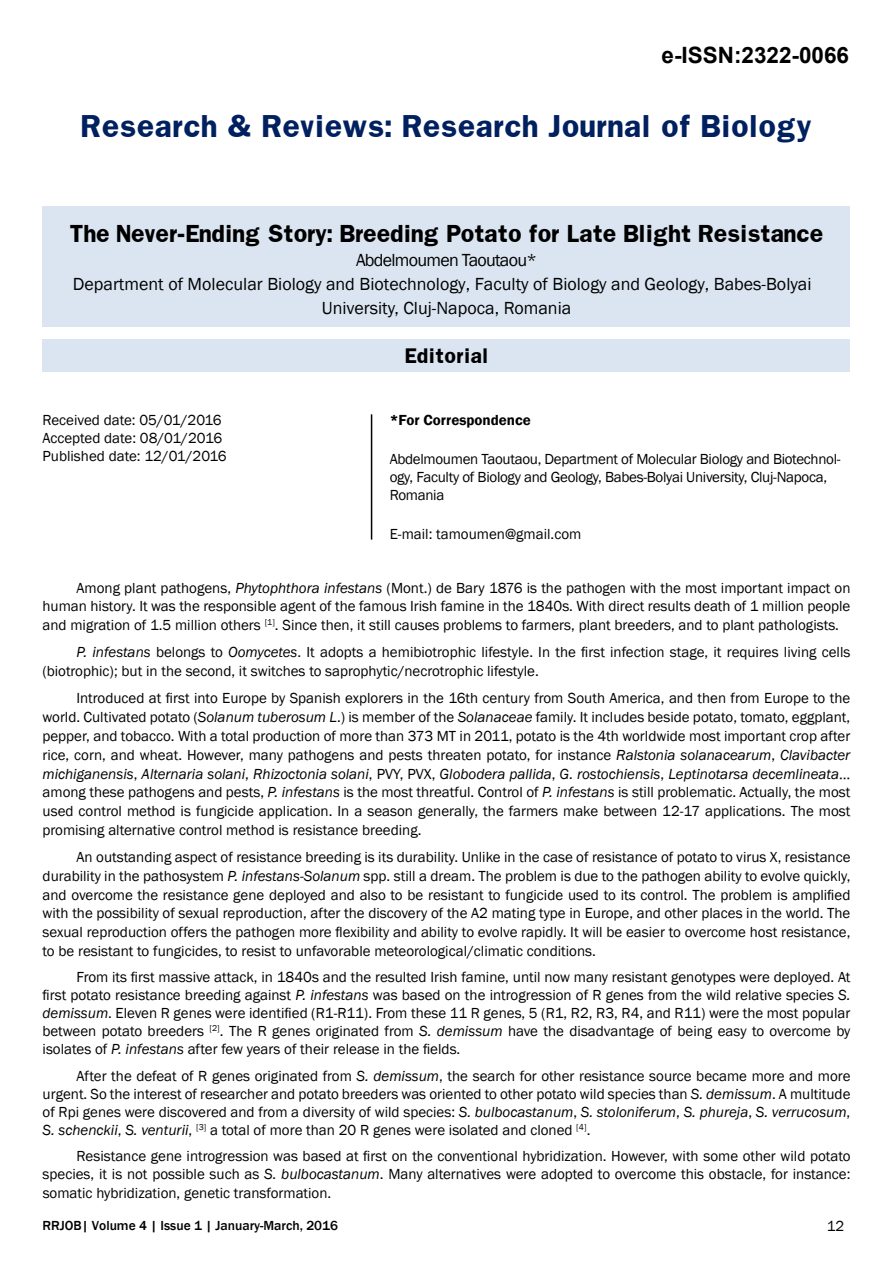
<style>
.page{position:relative;width:893px;height:1263px;background:#fff}
.page>*{position:absolute;margin:0;border:0;box-sizing:border-box;transform-origin:0 0}
.t1{font:700 27px "Franklin";color:#002060}
.t2{font:700 22.5px "Arial";color:#000}
.t3{font:700 21px "Franklin";letter-spacing:-.02em;color:#000}
.t4{font:18px/24px "Franklin Gothic";color:#000;text-align:center}
.t5{font:700 18px "Franklin";color:#000}
.t6{font:15px/18.8px "Franklin Gothic";color:#000;text-align:justify}
.t7{font:15px/18px "Franklin Gothic";letter-spacing:-.02em;color:#000}
.t8{font:600 15px "Franklin Gothic";color:#000}
.t9{font:500 13.5px "Franklin Gothic";color:#000}
.s1{font-style:italic}
</style>
<div class="page">
<div style="left:43px;top:206px;width:807px;height:121px;background:#dbe5f1"></div>
<div style="left:43px;top:339px;width:807px;height:33px;background:#dbe5f1"></div>
<hr style="left:371px;top:414px;width:1px;height:126px;background:#000">
<h2 class="t2" style="left:662px;top:40px;width:189px">e-ISSN:2322-0066</h2>
<h1 class="t1" style="left:81px;top:108px;width:732px">Research &amp; Reviews: Research Journal of Biology</h1>
<h3 class="t3" style="left:69px;top:219px;width:755px">The Never-Ending Story: Breeding Potato for Late Blight Resistance</h3>
<p class="t4" style="left:73px;top:248px;width:740px">Abdelmoumen Taoutaou*<br>Department of Molecular Biology and Biotechnology, Faculty of Biology and Geology, Babes-Bolyai<br>University, Cluj-Napoca, Romania</p>
<p class="t5" style="left:404px;top:344px;width:86px">Editorial</p>
<p class="t6" style="left:43px;top:411px;width:186px;line-height:18px;text-align:left">Received date: 05/01/2016<br>Accepted date: 08/01/2016<br>Published date: 12/01/2016</p>
<p class="t8" style="left:390px;top:411px;width:143px">*For Correspondence</p>
<p class="t7" style="left:390px;top:450px;width:452px">Abdelmoumen Taoutaou, Department of Molecular Biology and Biotechnol&shy;ogy, Faculty of Biology and Geology, Babes-Bolyai University, Cluj-Napoca,<br>Romania</p>
<p class="t6" style="left:390px;top:525px;width:193px">E-mail: tamoumen@gmail.com</p>
<p class="t6" style="left:42px;top:579px;width:809px;text-indent:34px">Among plant pathogens, <span class="s1">Phytophthora infestans</span> (Mont.) de Bary 1876 is the pathogen with the most important impact on human history. It was the responsible agent of the famous Irish famine in the 1840s. With direct results death of 1 million people and migration of 1.5 million others <sup>[1]</sup>. Since then, it still causes problems to farmers, plant breeders, and to plant pathologists.</p>
<p class="t6" style="left:42px;top:643px;width:809px;text-indent:34px"><span class="s1">P. infestans</span> belongs to <span class="s1">Oomycetes</span>. It adopts a hemibiotrophic lifestyle. In the first infection stage, it requires living cells (biotrophic); but in the second, it switches to saprophytic/necrotrophic lifestyle.</p>
<p class="t6" style="left:42px;top:689px;width:810px;text-indent:34px">Introduced at first into Europe by Spanish explorers in the 16th century from South America, and then from Europe to the world. Cultivated potato (<span class="s1">Solanum tuberosum L</span>.) is member of the <span class="s1">Solanaceae</span> family. It includes beside potato, tomato, eggplant, pepper, and tobacco. With a total production of more than 373 MT in 2011, potato is the 4th worldwide most important crop after rice, corn, and wheat. However, many pathogens and pests threaten potato, for instance <span class="s1">Ralstonia solanacearum</span>, <span class="s1">Clavibacter michiganensis</span>, <span class="s1">Alternaria solani</span>, <span class="s1">Rhizoctonia solani</span>, PVY, PVX, <span class="s1">Globodera pallida</span>, <span class="s1">G. rostochiensis</span>, <span class="s1">Leptinotarsa decemlineata</span>… among these pathogens and pests, <span class="s1">P. infestans</span> is the most threatful. Control of <span class="s1">P. infestans</span> is still problematic. Actually, the most used control method is fungicide application. In a season generally, the farmers make between 12-17 applications. The most promising alternative control method is resistance breeding.</p>
<p class="t6" style="left:43px;top:848px;width:809px;text-indent:34px">An outstanding aspect of resistance breeding is its durability. Unlike in the case of resistance of potato to virus X, resistance durability in the pathosystem <span class="s1">P. infestans-Solanum</span> spp. still a dream. The problem is due to the pathogen ability to evolve quickly, and overcome the resistance gene deployed and also to be resistant to fungicide used to its control. The problem is amplified with the possibility of sexual reproduction, after the discovery of the A2 mating type in Europe, and other places in the world. The sexual reproduction offers the pathogen more flexibility and ability to evolve rapidly. It will be easier to overcome host resistance, to be resistant to fungicides, to resist to unfavorable meteorological/climatic conditions.</p>
<p class="t6" style="left:42px;top:968px;width:809px;line-height:18px;text-indent:34px">From its first massive attack, in 1840s and the resulted Irish famine, until now many resistant genotypes were deployed. At first potato resistance breeding against <span class="s1">P. infestans</span> was based on the introgression of R genes from the wild relative species <span class="s1">S. demissum</span>. Eleven R genes were identified (R1-R11). From these 11 R genes, 5 (R1, R2, R3, R4, and R11) were the most popular between potato breeders <sup>[2]</sup>. The R genes originated from <span class="s1">S. demissum</span> have the disadvantage of being easy to overcome by isolates of <span class="s1">P. infestans</span> after few years of their release in the fields.</p>
<p class="t6" style="left:42px;top:1067px;width:810px;line-height:18px;text-indent:34px">After the defeat of R genes originated from <span class="s1">S. demissum</span>, the search for other resistance source became more and more urgent. So the interest of researcher and potato breeders was oriented to other potato wild species than <span class="s1">S. demissum</span>. A multitude of Rpi genes were discovered and from a diversity of wild species: <span class="s1">S. bulbocastanum</span>, <span class="s1">S. stoloniferum</span>, <span class="s1">S. phureja</span>, <span class="s1">S. verrucosum</span>, <span class="s1">S. schenckii</span>, <span class="s1">S. venturii</span>, <sup>[3]</sup> a total of more than 20 R genes were isolated and cloned <sup>[4]</sup>.</p>
<p class="t6" style="left:43px;top:1147px;width:809px;line-height:18.3px;text-indent:34px">Resistance gene introgression was based at first on the conventional hybridization. However, with some other wild potato species, it is not possible such as <span class="s1">S. bulbocastanum</span>. Many alternatives were adopted to overcome this obstacle, for instance: somatic hybridization, genetic transformation.</p>
<p class="t9" style="left:43px;top:1217px;width:297px">RRJOB| Volume 4 | Issue 1 | January-March, 2016</p>
<p class="t6" style="left:827px;top:1217px;width:19px">12</p>
</div>
